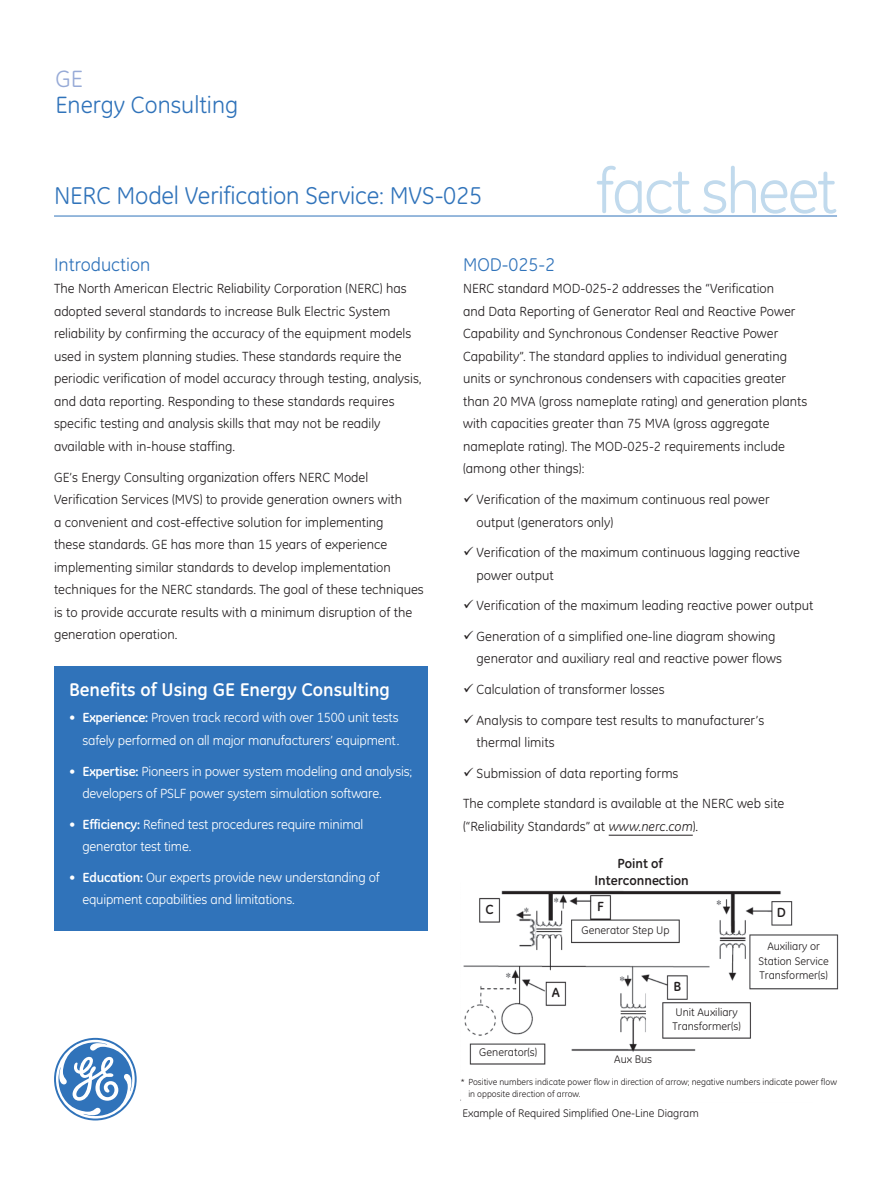
<style>
.page{position:relative;width:891px;height:1188px;background:#fff}
.page>*{position:absolute;margin:0;border:0;box-sizing:border-box;transform-origin:0 0}
.t1{font:63px "GE Inspira";letter-spacing:-.04em;color:#c1daed}
.t2{font:24.75px "GE Inspira";letter-spacing:-.01em;color:#3073ba}
.t3{font:24px "GE Inspira";color:#3073ba}
.t4{font:24px "GE Inspira";color:#97aad7}
.t5{font:700 18.75px "GE Inspira";color:#fff}
.t6{font:18.75px "GE Inspira";color:#3073ba}
.t7{font:13.5px/22.5px "GE Inspira";color:#231f20}
.t8{font:13.5px/22.5px "GE Inspira";letter-spacing:-.015em;color:#fff}
.t9{font:700 13.5px/16.5px "GE Inspira";color:#231f20;text-align:center}
.t10{font:11.25px/14.2px "GE Inspira";color:#231f20;text-align:center}
.t11{font:9px/12px "GE Inspira";color:#231f20}
.s1{font-weight:700}
.s2{font-style:italic}
</style>
<div class="page">
<svg style="left:54px;top:1038px;width:83px;height:83px"></svg>
<hr style="left:54px;top:216px;width:783px;height:1px;background:#3073ba">
<hr style="left:609px;top:835px;width:84px;height:1px;background:#231f20">
<div style="left:54px;top:666px;width:374px;height:265px;background:#3073ba"></div>
<img style="left:463px;top:890px;width:376px;height:175px">
<h3 class="t4" style="left:56px;top:65px;width:29px">GE</h3>
<h3 class="t3" style="left:56px;top:91px;width:184px">Energy Consulting</h3>
<h2 class="t2" style="left:54px;top:181px;width:430px">NERC Model Verification Service: MVS-025</h2>
<h1 class="t1" style="left:596px;top:155px;width:243px">fact sheet</h1>
<h3 class="t6" style="left:54px;top:254px;width:98px">Introduction</h3>
<p class="t7" style="left:54px;top:278px;width:369px">The North American Electric Reliability Corporation (NERC) has adopted several standards to increase Bulk Electric System reliability by confirming the accuracy of the equipment models used in system planning studies. These standards require the periodic verification of model accuracy through testing, analysis, and data reporting. Responding to these standards requires specific testing and analysis skills that may not be readily available with in-house staffing.</p>
<p class="t7" style="left:54px;top:466px;width:371px">GE’s Energy Consulting organization offers NERC Model Verification Services (MVS) to provide generation owners with<br>a convenient and cost-effective solution for implementing<br>these standards. GE has more than 15 years of experience implementing similar standards to develop implementation techniques for the NERC standards. The goal of these techniques is to provide accurate results with a minimum disruption of the generation operation.</p>
<h3 class="t5" style="left:69px;top:677px;width:323px">Benefits of Using GE Energy Consulting</h3>
<p class="t8" style="left:69px;top:707px;width:332px;text-align:right">• <span class="s1">Experience:</span> Proven track record with over 1500 unit tests safely performed on all major manufacturers’ equipment.</p>
<p class="t8" style="left:82px;top:760px;width:331px;text-indent:-14px">• <span class="s1">Expertise:</span> Pioneers in power system modeling and analysis; developers of PSLF power system simulation software.</p>
<p class="t8" style="left:82px;top:813px;width:282px;text-indent:-14px">• <span class="s1">Efficiency:</span> Refined test procedures require minimal generator test time.</p>
<p class="t8" style="left:82px;top:866px;width:299px;text-indent:-14px">• <span class="s1">Education:</span> Our experts provide new understanding of equipment capabilities and limitations.</p>
<h3 class="t6" style="left:463px;top:254px;width:93px">MOD-025-2</h3>
<p class="t7" style="left:463px;top:278px;width:346px">NERC standard MOD-025-2 addresses the “Verification<br>and Data Reporting of Generator Real and Reactive Power Capability and Synchronous Condenser Reactive Power Capability”. The standard applies to individual generating units or synchronous condensers with capacities greater than 20 MVA (gross nameplate rating) and generation plants with capacities greater than 75 MVA (gross aggregate nameplate rating). The MOD-025-2 requirements include (among other things):</p>
<p class="t7" style="left:477px;top:488px;width:295px;text-indent:-14px">✓ Verification of the maximum continuous real power output (generators only)</p>
<p class="t7" style="left:477px;top:541px;width:325px;text-indent:-14px">✓ Verification of the maximum continuous lagging reactive power output</p>
<p class="t7" style="left:463px;top:594px;width:352px">✓ Verification of the maximum leading reactive power output</p>
<p class="t7" style="left:477px;top:625px;width:307px;text-indent:-14px">✓ Generation of a simplified one-line diagram showing generator and auxiliary real and reactive power flows</p>
<p class="t7" style="left:463px;top:678px;width:203px">✓ Calculation of transformer losses</p>
<p class="t7" style="left:477px;top:709px;width:289px;text-indent:-14px">✓ Analysis to compare test results to manufacturer’s thermal limits</p>
<p class="t7" style="left:463px;top:762px;width:217px">✓ Submission of data reporting forms</p>
<p class="t7" style="left:463px;top:792px;width:323px">The complete standard is available at the NERC web site (“Reliability Standards” at <span class="s2">www.nerc.com</span>).</p>
<p class="t9" style="left:486px;top:900px;width:10px">C</p>
<p class="t9" style="left:552px;top:984px;width:10px">A</p>
<p class="t9" style="left:594px;top:855px;width:96px">Point of<br>Interconnection</p>
<p class="t9" style="left:597px;top:898px;width:8px">F</p>
<p class="t10" style="left:582px;top:923px;width:89px">Generator Step Up</p>
<p class="t9" style="left:674px;top:978px;width:9px">B</p>
<p class="t10" style="left:673px;top:1005px;width:70px;text-align:left">Unit Auxiliary<br>Transformer(s)</p>
<p class="t9" style="left:777px;top:904px;width:11px">D</p>
<p class="t10" style="left:759px;top:939px;width:72px">Auxiliary or<br>Station Service<br>Transformer(s)</p>
<p class="t10" style="left:479px;top:1045px;width:59px">Generator(s)</p>
<p class="t10" style="left:614px;top:1052px;width:39px">Aux Bus</p>
<p class="t11" style="left:468px;top:1076px;width:370px;text-indent:-8px">* Positive numbers indicate power flow in direction of arrow; negative numbers indicate power flow in opposite direction of arrow.</p>
<p class="t10" style="left:462px;top:1106px;width:238px">Example of Required Simplified One-Line Diagram</p>
</div>
